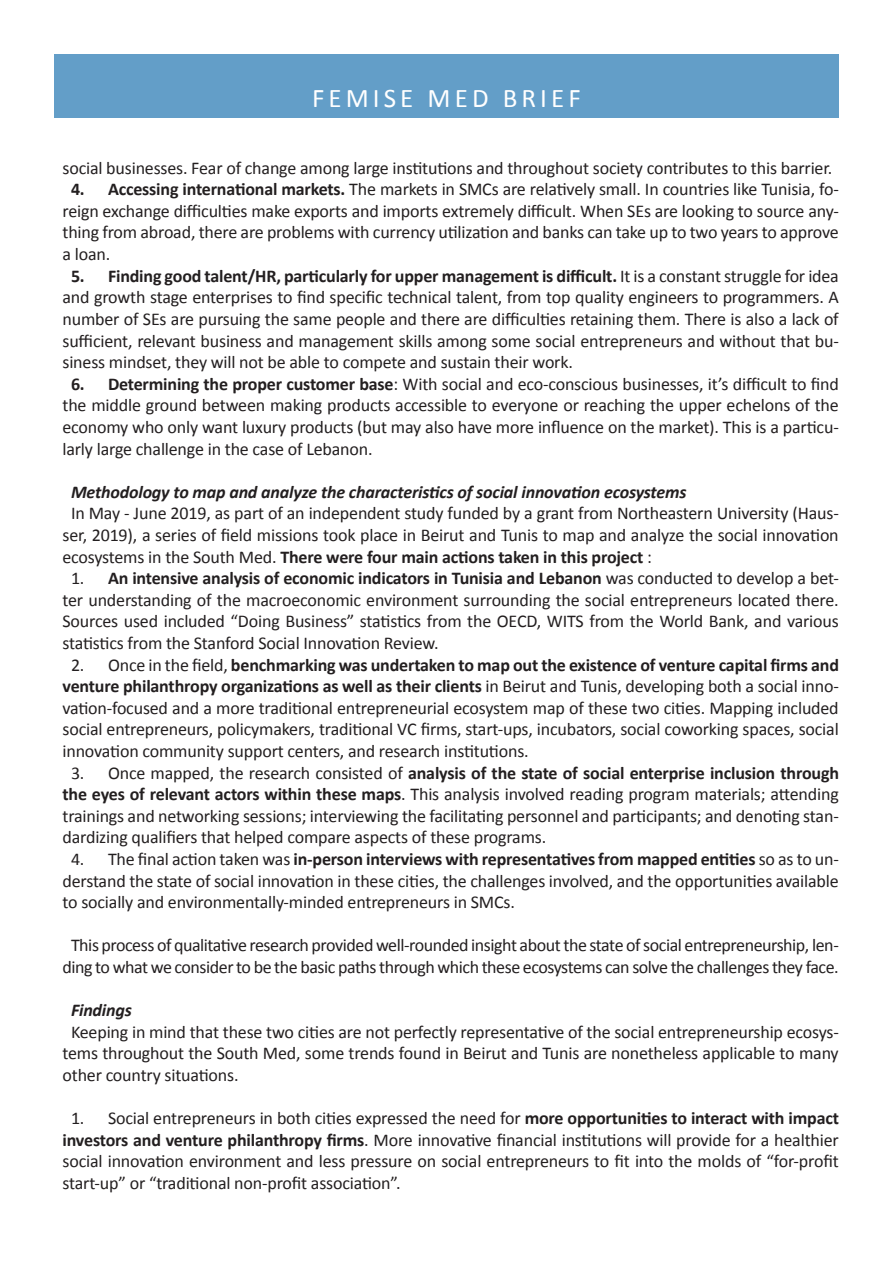
<style>
.page{position:relative;width:893px;height:1263px;background:#fff}
.page>*{position:absolute;margin:0;border:0;box-sizing:border-box;transform-origin:0 0}
.t1{font:27px "Calibri";letter-spacing:.15em;color:#fff}
.t2{font:18px/21.6px "Calibri";letter-spacing:-.01em;color:#231f20;text-align:justify}
.t3{font:italic 700 18px "Calibri";letter-spacing:-.01em;color:#231f20}
.s1{font-weight:700}
</style>
<div class="page">
<div style="left:54px;top:54px;width:785px;height:64px;background:#639ec8"></div>
<p class="t1" style="left:312px;top:81px;width:270px">FEMISE MED BRIEF</p>
<p class="t2" style="left:63px;top:157px;width:771px">social businesses. Fear of change among large institutions and throughout society contributes to this barrier.</p>
<p class="t2" style="left:63px;top:179px;width:778px;text-indent:9px"><span class="s1">4. Accessing international markets.</span> The markets in SMCs are relatively small. In countries like Tunisia, fo&shy;reign exchange difficulties make exports and imports extremely difficult. When SEs are looking to source any&shy;thing from abroad, there are problems with currency utilization and banks can take up to two years to approve a loan.</p>
<p class="t2" style="left:63px;top:265px;width:778px;text-indent:9px"><span class="s1">5. Finding good talent/HR, particularly for upper management is difficult.</span> It is a constant struggle for idea and growth stage enterprises to find specific technical talent, from top quality engineers to programmers. A number of SEs are pursuing the same people and there are difficulties retaining them. There is also a lack of sufficient, relevant business and management skills among some social entrepreneurs and without that bu&shy;siness mindset, they will not be able to compete and sustain their work.</p>
<p class="t2" style="left:63px;top:373px;width:778px;text-indent:9px"><span class="s1">6. Determining the proper customer base</span>: With social and eco-conscious businesses, it’s difficult to find the middle ground between making products accessible to everyone or reaching the upper echelons of the economy who only want luxury products (but may also have more influence on the market). This is a particu&shy;larly large challenge in the case of Lebanon.</p>
<p class="t3" style="left:71px;top:480px;width:617px">Methodology to map and analyze the characteristics of social innovation ecosystems</p>
<p class="t2" style="left:63px;top:503px;width:778px;text-indent:9px">In May - June 2019, as part of an independent study funded by a grant from Northeastern University (Haus&shy;ser, 2019), a series of field missions took place in Beirut and Tunis to map and analyze the social innovation ecosystems in the South Med. <span class="s1">There were four main actions taken in this project</span> :</p>
<p class="t2" style="left:63px;top:567px;width:778px;text-indent:9px">1. <span class="s1">An intensive analysis of economic indicators in Tunisia and Lebanon</span> was conducted to develop a bet&shy;ter understanding of the macroeconomic environment surrounding the social entrepreneurs located there.<br>Sources used included “Doing Business” statistics from the OECD, WITS from the World Bank, and various statistics from the Stanford Social Innovation Review.</p>
<p class="t2" style="left:63px;top:654px;width:778px;text-indent:9px">2. Once in the field, <span class="s1">benchmarking was undertaken to map out the existence of venture capital firms and venture philanthropy organizations as well as their clients</span> in Beirut and Tunis, developing both a social inno&shy;vation-focused and a more traditional entrepreneurial ecosystem map of these two cities. Mapping included social entrepreneurs, policymakers, traditional VC firms, start-ups, incubators, social coworking spaces, social innovation community support centers, and research institutions.</p>
<p class="t2" style="left:63px;top:762px;width:778px;text-indent:9px">3. Once mapped, the research consisted of <span class="s1">analysis of the state of social enterprise inclusion through the eyes of relevant actors within these maps</span>. This analysis involved reading program materials; attending trainings and networking sessions; interviewing the facilitating personnel and participants; and denoting stan&shy;dardizing qualifiers that helped compare aspects of these programs.</p>
<p class="t2" style="left:63px;top:848px;width:778px;text-indent:9px">4. The final action taken was <span class="s1">in-person interviews with representatives from mapped entities</span> so as to un&shy;derstand the state of social innovation in these cities, the challenges involved, and the opportunities available to socially and environmentally-minded entrepreneurs in SMCs.</p>
<p class="t2" style="left:63px;top:935px;width:778px;text-align:center">This process of qualitative research provided well-rounded insight about the state of social entrepreneurship, len&shy;ding to what we consider to be the basic paths through which these ecosystems can solve the challenges they face.</p>
<p class="t3" style="left:71px;top:999px;width:62px">Findings</p>
<p class="t2" style="left:63px;top:1021px;width:778px;text-indent:9px">Keeping in mind that these two cities are not perfectly representative of the social entrepreneurship ecosys&shy;tems throughout the South Med, some trends found in Beirut and Tunis are nonetheless applicable to many other country situations.</p>
<p class="t2" style="left:63px;top:1107px;width:778px;text-indent:9px">1. Social entrepreneurs in both cities expressed the need for <span class="s1">more opportunities to interact with impact investors and venture philanthropy firms</span>. More innovative financial institutions will provide for a healthier social innovation environment and less pressure on social entrepreneurs to fit into the molds of “for-profit start-up” or “traditional non-profit association”.</p>
</div>
